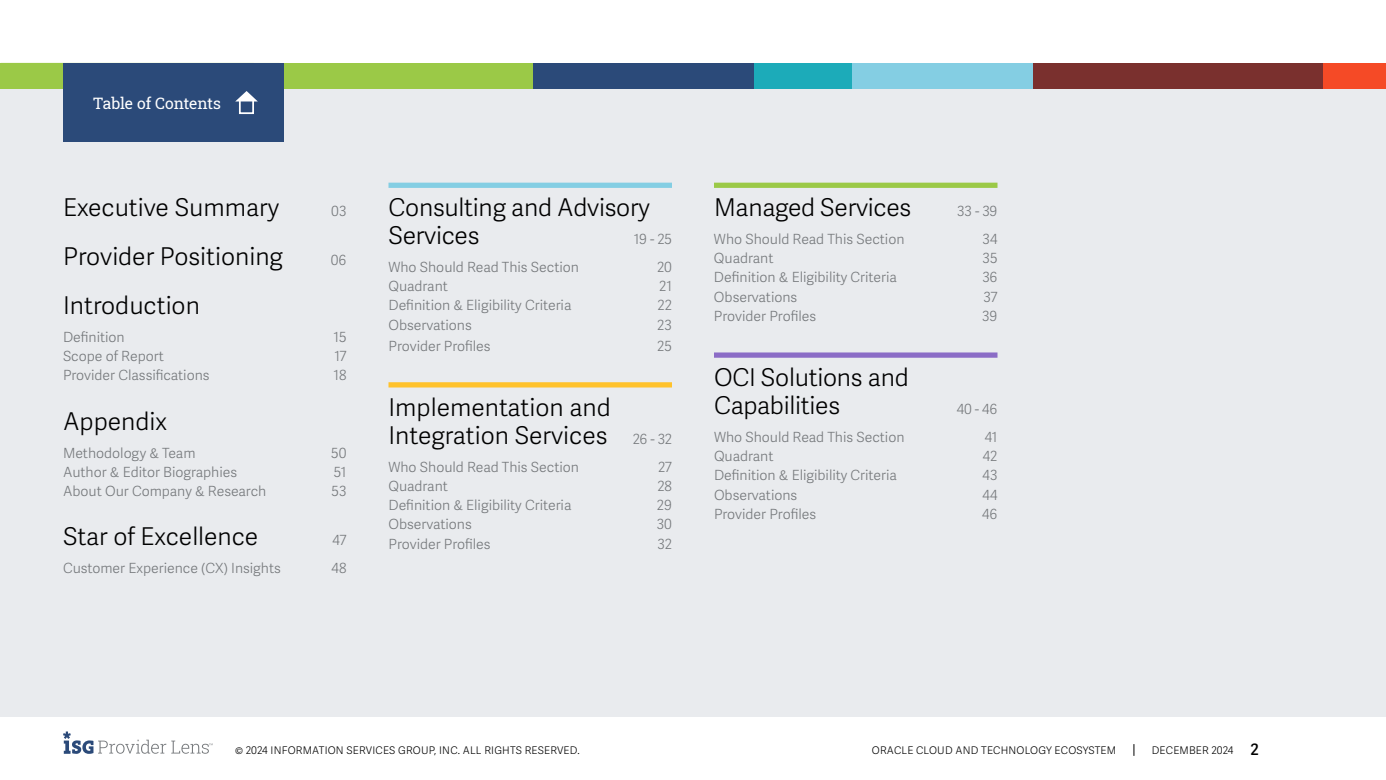
<style>
.page{position:relative;width:1386px;height:780px;background:#fff}
.page>*{position:absolute;margin:0;border:0;box-sizing:border-box;transform-origin:0 0}
.t1{font:300 24.5px/28px "Adelle Sans";color:#000}
.t2{font:15.75px "Roboto Slab ISG P Regular";letter-spacing:-.005em;color:#fff}
.t3{font:300 14px "Adelle Sans";color:#75787b}
.t4{font:300 10.5px "Adelle Sans";letter-spacing:.02em;color:#000}
.s1{font-size:14px;color:#75787b}
.s2{font-weight:600;font-size:15.75px}
</style>
<div class="page">
<svg style="left:1133px;top:744px;width:1px;height:12px"></svg>
<svg style="left:63px;top:731px;width:150px;height:23px"></svg>
<div style="left:0;top:63px;width:1386px;height:654px;background:#e9ebee"></div>
<div style="left:0;top:63px;width:533px;height:25px;background:#9bc947"></div>
<div style="left:533px;top:63px;width:223px;height:25px;background:#2b4a79"></div>
<div style="left:850px;top:63px;width:184px;height:25px;background:#84cee3"></div>
<div style="left:1323px;top:63px;width:63px;height:25px;background:#f54a26"></div>
<div style="left:1033px;top:63px;width:290px;height:25px;background:#7a302e"></div>
<div style="left:754px;top:63px;width:98px;height:25px;background:#1cabb9"></div>
<div style="left:63px;top:63px;width:221px;height:78px;background:#2b4a79"></div>
<svg style="left:0;top:88px;width:257px;height:13px"></svg>
<div style="left:239px;top:100px;width:15px;height:14px;border:2px solid #fff"></div>
<div style="left:388px;top:183px;width:284px;height:5px;background:#84cee3"></div>
<div style="left:388px;top:382px;width:284px;height:5px;background:#ffc22b"></div>
<div style="left:714px;top:183px;width:284px;height:5px;background:#9bc947"></div>
<div style="left:714px;top:352px;width:284px;height:6px;background:#8b6cc6"></div>
<p class="t2" style="left:93px;top:92px;width:130px">Table of Contents</p>
<h1 class="t1" style="left:63px;top:194px;width:218px">Executive Summary</h1>
<p class="t3" style="left:331px;top:203px;width:17px">03</p>
<h1 class="t1" style="left:63px;top:243px;width:222px">Provider Positioning</h1>
<p class="t3" style="left:331px;top:252px;width:17px">06</p>
<h1 class="t1" style="left:63px;top:292px;width:138px">Introduction</h1>
<p class="t3" style="left:63px;top:329px;width:63px">Definition</p>
<p class="t3" style="left:333px;top:329px;width:15px">15</p>
<p class="t3" style="left:63px;top:348px;width:102px">Scope of Report</p>
<p class="t3" style="left:335px;top:348px;width:13px">17</p>
<p class="t3" style="left:63px;top:367px;width:148px">Provider Classifications</p>
<p class="t3" style="left:333px;top:367px;width:15px">18</p>
<h1 class="t1" style="left:63px;top:407px;width:106px">Appendix</h1>
<p class="t3" style="left:63px;top:444px;width:134px">Methodology &amp; Team</p>
<p class="t3" style="left:331px;top:444px;width:17px">50</p>
<p class="t3" style="left:63px;top:463px;width:176px">Author &amp; Editor Biographies</p>
<p class="t3" style="left:334px;top:463px;width:14px">51</p>
<p class="t3" style="left:63px;top:483px;width:205px">About Our Company &amp; Research</p>
<p class="t3" style="left:332px;top:483px;width:16px">53</p>
<h1 class="t1" style="left:63px;top:523px;width:197px">Star of Excellence</h1>
<p class="t3" style="left:333px;top:532px;width:15px">47</p>
<p class="t3" style="left:63px;top:560px;width:219px">Customer Experience (CX) Insights</p>
<p class="t3" style="left:332px;top:560px;width:16px">48</p>
<h1 class="t1" style="left:388px;top:194px;width:263px">Consulting and Advisory<br>Services</h1>
<p class="t3" style="left:634px;top:231px;width:40px">19 - 25</p>
<p class="t3" style="left:388px;top:259px;width:192px">Who Should Read This Section</p>
<p class="t3" style="left:657px;top:259px;width:16px">20</p>
<p class="t3" style="left:388px;top:278px;width:61px">Quadrant</p>
<p class="t3" style="left:659px;top:278px;width:14px">21</p>
<p class="t3" style="left:388px;top:297px;width:185px">Definition &amp; Eligibility Criteria</p>
<p class="t3" style="left:658px;top:297px;width:16px">22</p>
<p class="t3" style="left:388px;top:316px;width:85px">Observations</p>
<p class="t3" style="left:657px;top:316px;width:16px">23</p>
<p class="t3" style="left:388px;top:337px;width:104px">Provider Profiles</p>
<p class="t3" style="left:657px;top:337px;width:16px">25</p>
<h1 class="t1" style="left:388px;top:393px;width:285px">Implementation and<br>Integration Services <span class="s1">26 - 32</span></h1>
<p class="t3" style="left:388px;top:458px;width:192px">Who Should Read This Section</p>
<p class="t3" style="left:658px;top:458px;width:15px">27</p>
<p class="t3" style="left:388px;top:477px;width:61px">Quadrant</p>
<p class="t3" style="left:657px;top:477px;width:16px">28</p>
<p class="t3" style="left:388px;top:497px;width:185px">Definition &amp; Eligibility Criteria</p>
<p class="t3" style="left:657px;top:497px;width:17px">29</p>
<p class="t3" style="left:388px;top:516px;width:85px">Observations</p>
<p class="t3" style="left:657px;top:516px;width:17px">30</p>
<p class="t3" style="left:388px;top:535px;width:104px">Provider Profiles</p>
<p class="t3" style="left:658px;top:535px;width:16px">32</p>
<h1 class="t1" style="left:714px;top:194px;width:199px">Managed Services</h1>
<p class="t3" style="left:957px;top:203px;width:42px">33 - 39</p>
<p class="t3" style="left:714px;top:231px;width:192px">Who Should Read This Section</p>
<p class="t3" style="left:983px;top:231px;width:16px">34</p>
<p class="t3" style="left:714px;top:250px;width:61px">Quadrant</p>
<p class="t3" style="left:983px;top:250px;width:16px">35</p>
<p class="t3" style="left:714px;top:269px;width:185px">Definition &amp; Eligibility Criteria</p>
<p class="t3" style="left:982px;top:269px;width:17px">36</p>
<p class="t3" style="left:714px;top:288px;width:85px">Observations</p>
<p class="t3" style="left:984px;top:288px;width:15px">37</p>
<p class="t3" style="left:714px;top:308px;width:104px">Provider Profiles</p>
<p class="t3" style="left:982px;top:308px;width:17px">39</p>
<h1 class="t1" style="left:714px;top:364px;width:196px">OCI Solutions and<br>Capabilities</h1>
<p class="t3" style="left:957px;top:400px;width:42px">40 - 46</p>
<p class="t3" style="left:714px;top:428px;width:192px">Who Should Read This Section</p>
<p class="t3" style="left:985px;top:428px;width:14px">41</p>
<p class="t3" style="left:714px;top:448px;width:61px">Quadrant</p>
<p class="t3" style="left:983px;top:448px;width:16px">42</p>
<p class="t3" style="left:714px;top:467px;width:185px">Definition &amp; Eligibility Criteria</p>
<p class="t3" style="left:983px;top:467px;width:16px">43</p>
<p class="t3" style="left:714px;top:486px;width:85px">Observations</p>
<p class="t3" style="left:983px;top:486px;width:16px">44</p>
<p class="t3" style="left:714px;top:505px;width:104px">Provider Profiles</p>
<p class="t3" style="left:982px;top:505px;width:17px">46</p>
<p class="t4" style="left:235px;top:744px;width:346px">© 2024 INFORMATION SERVICES GROUP, INC. ALL RIGHTS RESERVED.</p>
<p class="t4" style="left:872px;top:744px;width:246px">ORACLE CLOUD AND TECHNOLOGY ECOSYSTEM</p>
<p class="t4" style="left:1152px;top:744px;width:109px">DECEMBER 2024 <span class="s2">2</span></p>
</div>
